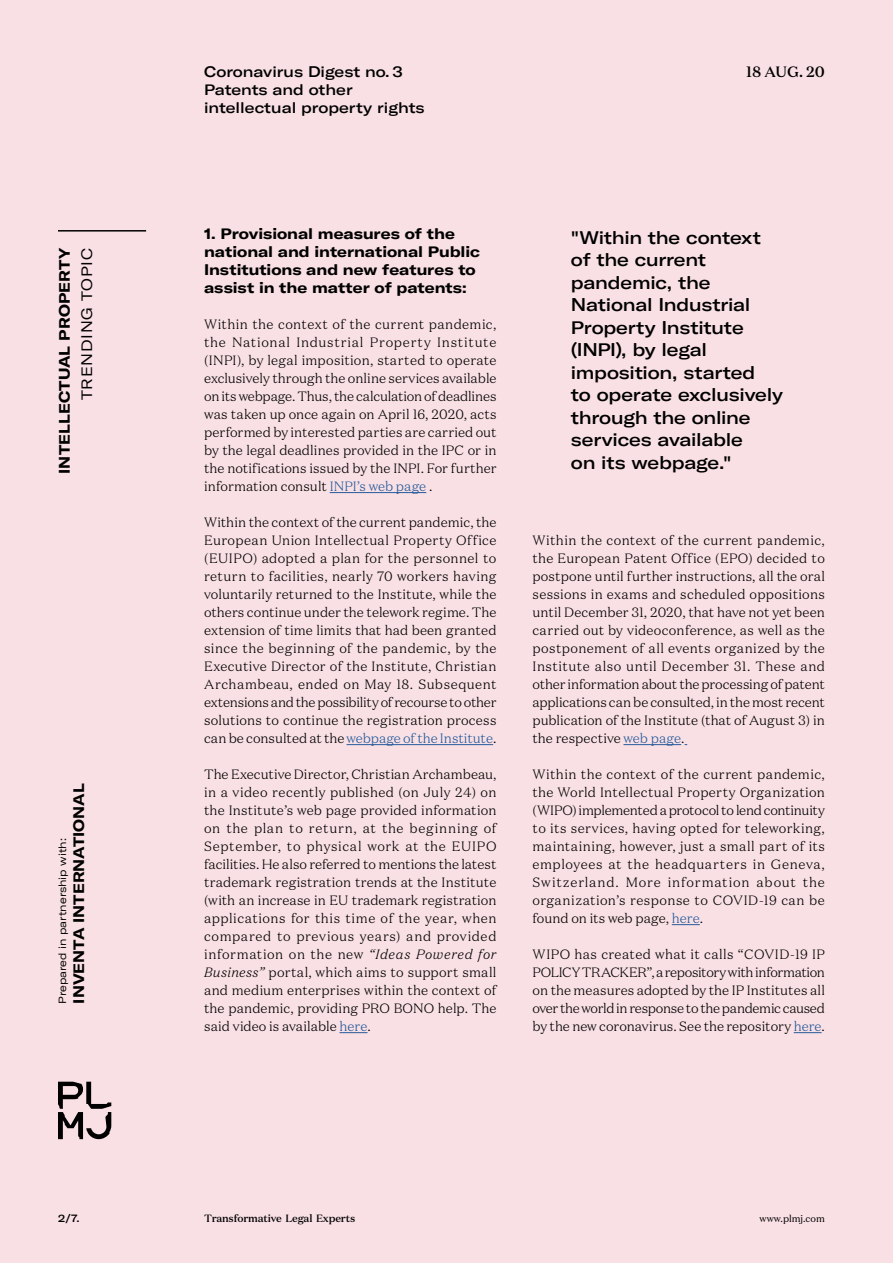
<style>
.page{position:relative;width:893px;height:1263px;background:#f9e0e4}
.page>*{position:absolute;margin:0;border:0;box-sizing:border-box;transform-origin:0 0}
.t1{font:500 expanded 18px/22.5px "GT America";letter-spacing:-.015em;color:#000}
.t2{font:700 expanded 15px/18px "GT America";color:#000}
.t3{font:500 expanded 15px/18px "GT America";color:#000}
.t4{font:expanded 15px "GT America";letter-spacing:.05em;color:#000}
.t5{font:500 15px "Domaine Text";color:#000}
.t6{font:300 13.5px/18px "Domaine Text";color:#000;text-align:justify}
.t7{font:expanded 10.5px "GT America";color:#000}
.t8{font:500 10.5px "Domaine Text";letter-spacing:-.02em;color:#000}
.t9{font:500 expanded 10.5px "GT America";color:#000}
.t10{font:9.75px "Domaine Text";color:#000}
.s1{color:#275b9b}
.s2{font-style:italic}
</style>
<div class="page">
<hr style="left:330px;top:492px;width:96px;height:1px;background:#275b9b">
<hr style="left:347px;top:744px;width:146px;height:1px;background:#275b9b">
<svg style="left:339px;top:1032px;width:29px;height:1px"></svg>
<hr style="left:623px;top:744px;width:58px;height:1px;background:#275b9b">
<svg style="left:672px;top:924px;width:28px;height:1px"></svg>
<svg style="left:794px;top:1032px;width:28px;height:1px"></svg>
<hr style="left:58px;top:230px;width:88px;height:2px;background:#000">
<svg style="left:58px;top:1082px;width:53px;height:57px"></svg>
<p class="t2" style="left:55px;top:474px;width:228px;rotate:-90deg">INTELLECTUAL PROPERTY</p>
<p class="t4" style="left:78px;top:400px;width:154px;rotate:-90deg">TRENDING TOPIC</p>
<p class="t2" style="left:69px;top:1003px;width:222px;rotate:-90deg">INVENTA INTERNATIONAL</p>
<p class="t7" style="left:56px;top:1003px;width:167px;rotate:-90deg">Prepared in partnership with:</p>
<p class="t9" style="left:58px;top:1211px;width:23px">2/7.</p>
<p class="t3" style="left:204px;top:63px;width:200px">Coronavirus Digest no. 3</p>
<p class="t5" style="left:746px;top:62px;width:80px">18 AUG. 20</p>
<p class="t3" style="left:204px;top:81px;width:222px">Patents and other intellectual property rights</p>
<p class="t2" style="left:204px;top:225px;width:277px">1. Provisional measures of the national and international Public<br>Institutions and new features to assist in the matter of patents:</p>
<p class="t6" style="left:204px;top:315px;width:294px">Within the context of the current pandemic, the National Industrial Property Institute (INPI), by legal imposition, started to operate exclusively through the online services available on its webpage. Thus, the calculation of deadlines was taken up once again on April 16, 2020, acts performed by interested parties are carried out by the legal deadlines provided in the IPC or in the notifications issued by the INPI. For further information consult <span class="s1">INPI’s web page</span> .</p>
<p class="t6" style="left:204px;top:513px;width:294px">Within the context of the current pandemic, the European Union Intellectual Property Office (EUIPO) adopted a plan for the personnel to return to facilities, nearly 70 workers having voluntarily returned to the Institute, while the others continue under the telework regime. The extension of time limits that had been granted since the beginning of the pandemic, by the Executive Director of the Institute, Christian Archambeau, ended on May 18. Subsequent extensions and the possibility of recourse to other solutions to continue the registration process can be consulted at the <span class="s1">webpage of the Institute</span>.</p>
<p class="t6" style="left:204px;top:765px;width:294px">The Executive Director, Christian Archambeau, in a video recently published (on July 24) on the Institute’s web page provided information on the plan to return, at the beginning of September, to physical work at the EUIPO facilities. He also referred to mentions the latest trademark registration trends at the Institute (with an increase in EU trademark registration applications for this time of the year, when compared to previous years) and provided information on the new <span class="s2">“Ideas Powered for Business”</span> portal, which aims to support small and medium enterprises within the context of the pandemic, providing PRO BONO help. The said video is available <span class="s1">here</span>.</p>
<h1 class="t1" style="left:571px;top:226px;width:214px">"Within the context of the current pandemic, the<br>National Industrial<br>Property Institute (INPI), by legal imposition, started<br>to operate exclusively through the online services available<br>on its webpage."</h1>
<p class="t6" style="left:532px;top:531px;width:294px">Within the context of the current pandemic, the European Patent Office (EPO) decided to postpone until further instructions, all the oral sessions in exams and scheduled oppositions until December 31, 2020, that have not yet been carried out by videoconference, as well as the postponement of all events organized by the Institute also until December 31. These and other information about the processing of patent applications can be consulted, in the most recent publication of the Institute (that of August 3) in the respective <span class="s1">web page</span>.</p>
<p class="t6" style="left:532px;top:765px;width:294px">Within the context of the current pandemic, the World Intellectual Property Organization (WIPO) implemented a protocol to lend continuity to its services, having opted for teleworking, maintaining, however, just a small part of its employees at the headquarters in Geneva, Switzerland. More information about the organization’s response to COVID-19 can be found on its web page, <span class="s1">here</span>.</p>
<p class="t6" style="left:532px;top:945px;width:294px">WIPO has created what it calls “COVID-19 IP POLICY TRACKER”, a repository with information on the measures adopted by the IP Institutes all over the world in response to the pandemic caused by the new coronavirus. See the repository <span class="s1">here</span>.</p>
<p class="t8" style="left:204px;top:1211px;width:153px">Transformative Legal Experts</p>
<p class="t10" style="left:760px;top:1212px;width:67px">www.plmj.com</p>
</div>
